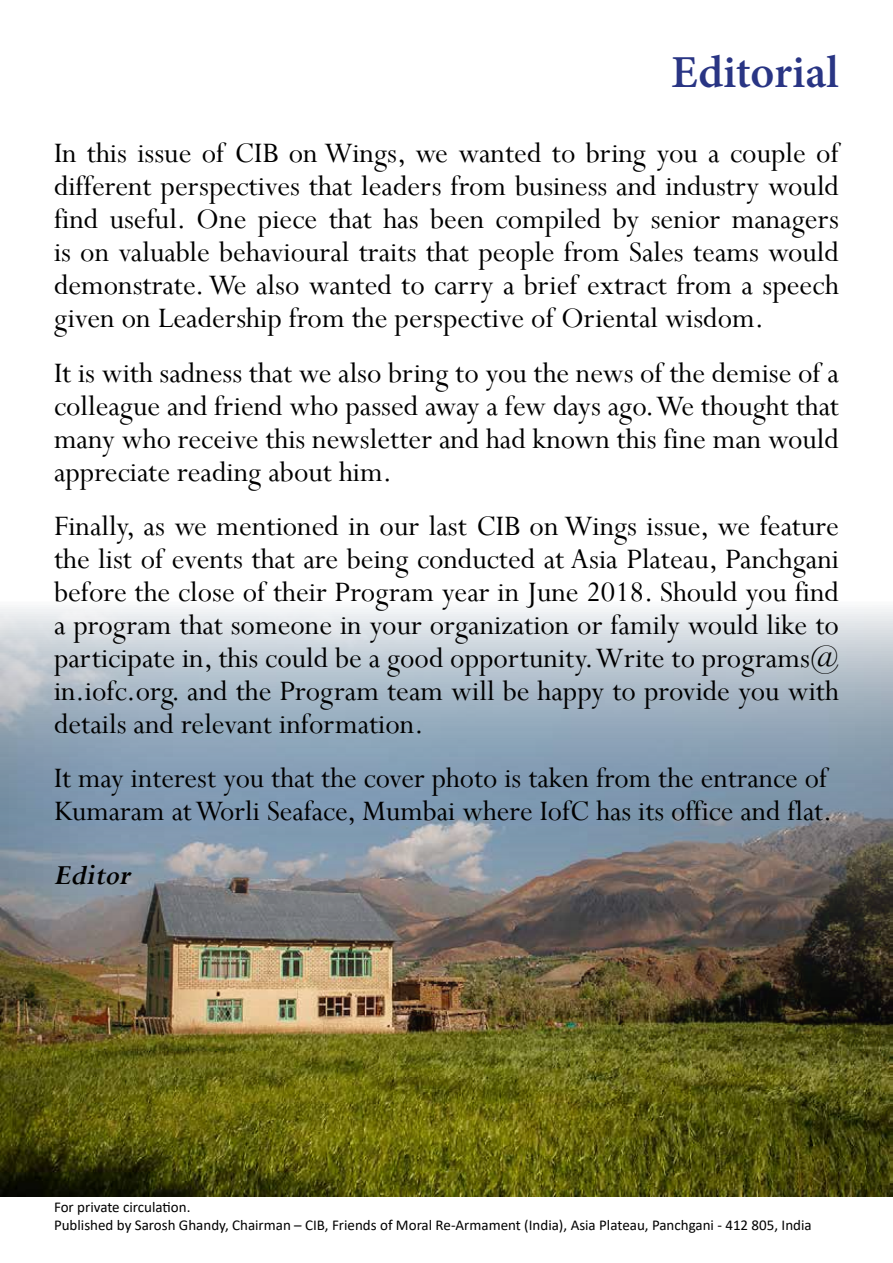
<style>
.page{position:relative;width:893px;height:1263px;background:#fff}
.page>*{position:absolute;margin:0;border:0;box-sizing:border-box;transform-origin:0 0}
.t1{font:700 45px "Adobe Hebrew";color:#293584}
.t2{font:31.5px/33px "Perpetua";color:#000;text-align:justify}
.t3{font:italic 700 31.5px "Perpetua";color:#000}
.t4{font:15px/18px "Calibri";color:#000}
</style>
<div class="page">
<img style="left:0;top:607px;width:893px;height:590px">
<h1 class="t1" style="left:671px;top:45px;width:169px">Editorial</h1>
<p class="t2" style="left:54px;top:136px;width:786px">In this issue of CIB on Wings, we wanted to bring you a couple of different perspectives that leaders from business and industry would find useful. One piece that has been compiled by senior managers is on valuable behavioural traits that people from Sales teams would demonstrate. We also wanted to carry a brief extract from a speech given on Leadership from the perspective of Oriental wisdom.</p>
<p class="t2" style="left:54px;top:355px;width:787px">It is with sadness that we also bring to you the news of the demise of a colleague and friend who passed away a few days ago. We thought that many who receive this newsletter and had known this fine man would appreciate reading about him.</p>
<p class="t2" style="left:54px;top:509px;width:786px">Finally, as we mentioned in our last CIB on Wings issue, we feature the list of events that are being conducted at Asia Plateau, Panchgani before the close of their Program year in June 2018. Should you find a program that someone in your organization or family would like to participate in, this could be a good opportunity. Write to programs@ in.iofc.org. and the Program team will be happy to provide you with details and relevant information.</p>
<p class="t2" style="left:54px;top:761px;width:780px">It may interest you that the cover photo is taken from the entrance of<br>Kumaram at Worli Seaface, Mumbai where IofC has its office and flat.</p>
<p class="t3" style="left:54px;top:855px;width:79px">Editor</p>
<p class="t4" style="left:54px;top:1197px;width:759px">For private circulation.<br>Published by Sarosh Ghandy, Chairman – CIB, Friends of Moral Re-Armament (India), Asia Plateau, Panchgani - 412 805, India</p>
</div>
